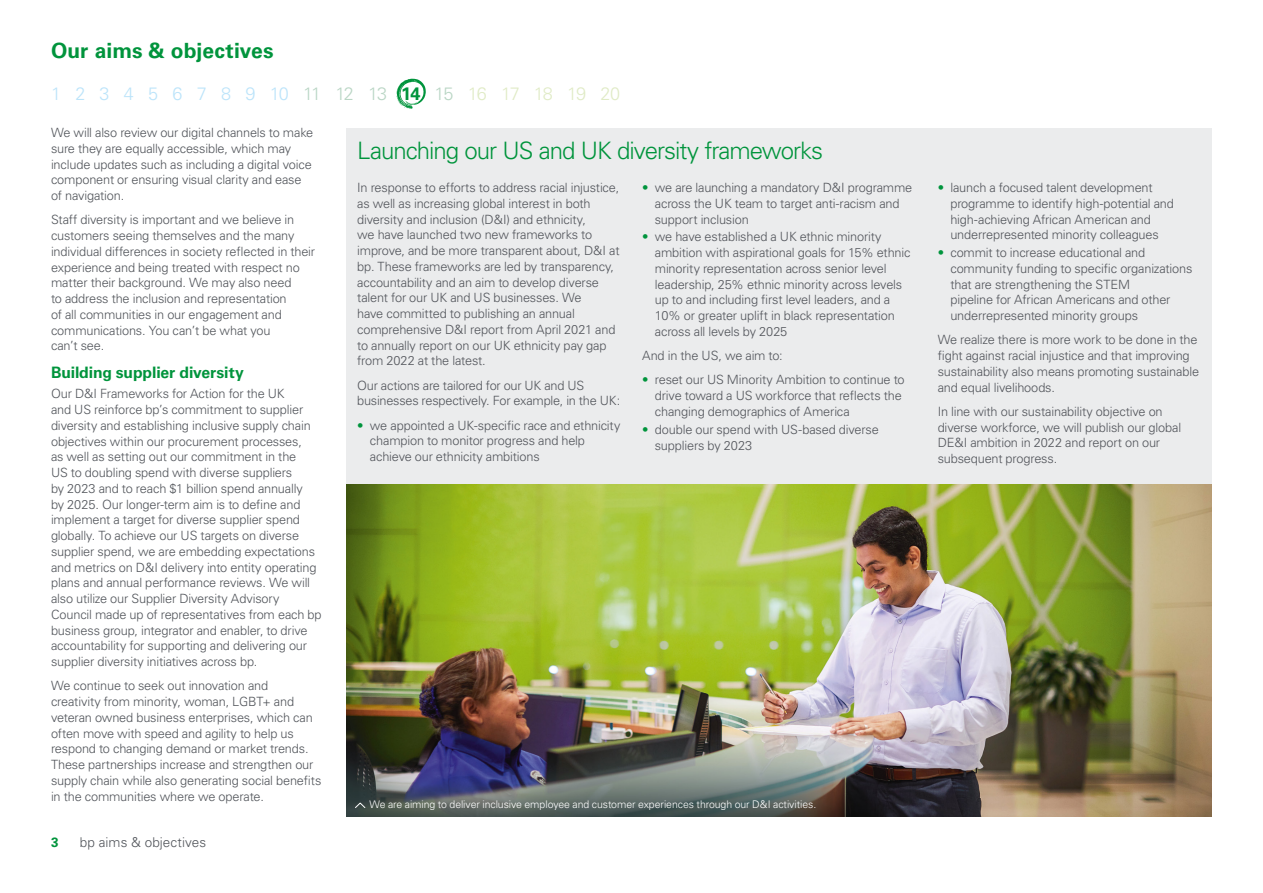
<style>
.page{position:relative;width:1263px;height:893px;background:#fff}
.page>*{position:absolute;margin:0;border:0;box-sizing:border-box;transform-origin:0 0}
.t1{font:300 24px "Univers GT";letter-spacing:-.04em;color:#00943c}
.t2{font:700 21px "Univers GT";letter-spacing:.005em;color:#00943c}
.t3{font:300 18px "Univers GT";letter-spacing:-.07em;color:#bce4fa}
.t4{font:300 18px "Univers GT";letter-spacing:-.06em;color:#e0ebc6}
.t5{font:700 18px "Univers GT";color:#00943c}
.t6{font:700 15.75px "Univers GT";letter-spacing:-.01em;color:#00943c}
.t7{font:300 13.5px "Univers GT";letter-spacing:.005em;color:#52555b}
.t8{font:700 13.5px "Univers GT";color:#00943c}
.t9{font:300 12.75px/15.8px "Univers GT";letter-spacing:-.015em;color:#52555b}
.t10{font:300 10.5px "Univers GT";letter-spacing:-.005em;color:#fff}
.s1{color:#bad6c5}
.s2{color:#00943c}
</style>
<div class="page">
<div style="left:347px;top:128px;width:865px;height:688px;background:#ebeced"></div>
<img style="left:347px;top:485px;width:865px;height:331px">
<svg style="left:354px;top:802px;width:12px;height:7px"></svg>
<svg style="left:396px;top:79px;width:30px;height:30px"></svg>
<h2 class="t2" style="left:51px;top:39px;width:224px">Our aims &amp; objectives</h2>
<h3 class="t3" style="left:51px;top:82px;width:338px">1 2 3 4 5 6 7 8 9 10 <span class="s1">11 12 13</span></h3>
<h3 class="t4" style="left:435px;top:82px;width:187px"><span class="s1">15</span> 16 17 18 19 20</h3>
<h3 class="t5" style="left:401px;top:83px;width:21px">14</h3>
<p class="t9" style="left:51px;top:125px;width:264px">We will also review our digital channels to make sure they are equally accessible, which may include updates such as including a digital voice component or ensuring visual clarity and ease of navigation.</p>
<p class="t9" style="left:51px;top:212px;width:266px">Staff diversity is important and we believe in customers seeing themselves and the many individual differences in society reflected in their experience and being treated with respect no matter their background. We may also need<br>to address the inclusion and representation<br>of all communities in our engagement and communications. You can’t be what you<br>can’t see.</p>
<p class="t6" style="left:51px;top:364px;width:194px">Building supplier diversity</p>
<p class="t9" style="left:51px;top:386px;width:272px">Our D&amp;I Frameworks for Action for the UK<br>and US reinforce bp’s commitment to supplier diversity and establishing inclusive supply chain objectives within our procurement processes,<br>as well as setting out our commitment in the<br>US to doubling spend with diverse suppliers<br>by 2023 and to reach $1 billion spend annually<br>by 2025. Our longer-term aim is to define and implement a target for diverse supplier spend globally. To achieve our US targets on diverse supplier spend, we are embedding expectations and metrics on D&amp;I delivery into entity operating plans and annual performance reviews. We will also utilize our Supplier Diversity Advisory Council made up of representatives from each bp business group, integrator and enabler, to drive accountability for supporting and delivering our supplier diversity initiatives across bp.</p>
<p class="t9" style="left:51px;top:678px;width:272px">We continue to seek out innovation and<br>creativity from minority, woman, LGBT+ and veteran owned business enterprises, which can often move with speed and agility to help us respond to changing demand or market trends.<br>These partnerships increase and strengthen our supply chain while also generating social benefits in the communities where we operate.</p>
<p class="t8" style="left:51px;top:835px;width:9px">3</p>
<p class="t7" style="left:80px;top:834px;width:128px">bp aims &amp; objectives</p>
<h1 class="t1" style="left:357px;top:136px;width:467px">Launching our US and UK diversity frameworks</h1>
<p class="t9" style="left:357px;top:180px;width:264px">In response to efforts to address racial injustice, as well as increasing global interest in both diversity and inclusion (D&amp;I) and ethnicity,<br>we have launched two new frameworks to improve, and be more transparent about, D&amp;I at bp. These frameworks are led by transparency, accountability and an aim to develop diverse talent for our UK and US businesses. We<br>have committed to publishing an annual comprehensive D&amp;I report from April 2021 and to annually report on our UK ethnicity pay gap from 2022 at the latest.</p>
<p class="t9" style="left:357px;top:377px;width:264px">Our actions are tailored for our UK and US businesses respectively. For example, in the UK:</p>
<p class="t9" style="left:370px;top:417px;width:252px;text-indent:-13px"><span class="s2">•</span> we appointed a UK-specific race and ethnicity champion to monitor progress and help achieve our ethnicity ambitions</p>
<p class="t9" style="left:655px;top:180px;width:259px;text-indent:-13px"><span class="s2">•</span> we are launching a mandatory D&amp;I programme across the UK team to target anti-racism and support inclusion</p>
<p class="t9" style="left:655px;top:229px;width:257px;text-indent:-13px"><span class="s2">•</span> we have established a UK ethnic minority ambition with aspirational goals for 15% ethnic minority representation across senior level leadership, 25% ethnic minority across levels up to and including first level leaders, and a 10% or greater uplift in black representation across all levels by 2025</p>
<p class="t9" style="left:642px;top:348px;width:142px">And in the US, we aim to:</p>
<p class="t9" style="left:655px;top:372px;width:251px;text-indent:-13px"><span class="s2">•</span> reset our US Minority Ambition to continue to drive toward a US workforce that reflects the changing demographics of America</p>
<p class="t9" style="left:655px;top:421px;width:225px;text-indent:-13px"><span class="s2">•</span> double our spend with US-based diverse suppliers by 2023</p>
<p class="t10" style="left:369px;top:798px;width:448px">We are aiming to deliver inclusive employee and customer experiences through our D&amp;I activities.</p>
<p class="t9" style="left:950px;top:180px;width:225px;text-indent:-13px"><span class="s2">•</span> launch a focused talent development programme to identify high-potential and high-achieving African American and underrepresented minority colleagues</p>
<p class="t9" style="left:950px;top:245px;width:244px;text-indent:-13px"><span class="s2">•</span> commit to increase educational and community funding to specific organizations that are strengthening the STEM<br>pipeline for African Americans and other underrepresented minority groups</p>
<p class="t9" style="left:938px;top:332px;width:263px">We realize there is more work to be done in the fight against racial injustice and that improving sustainability also means promoting sustainable and equal livelihoods.</p>
<p class="t9" style="left:938px;top:403px;width:245px">In line with our sustainability objective on diverse workforce, we will publish our global DE&amp;I ambition in 2022 and report on our subsequent progress.</p>
</div>
